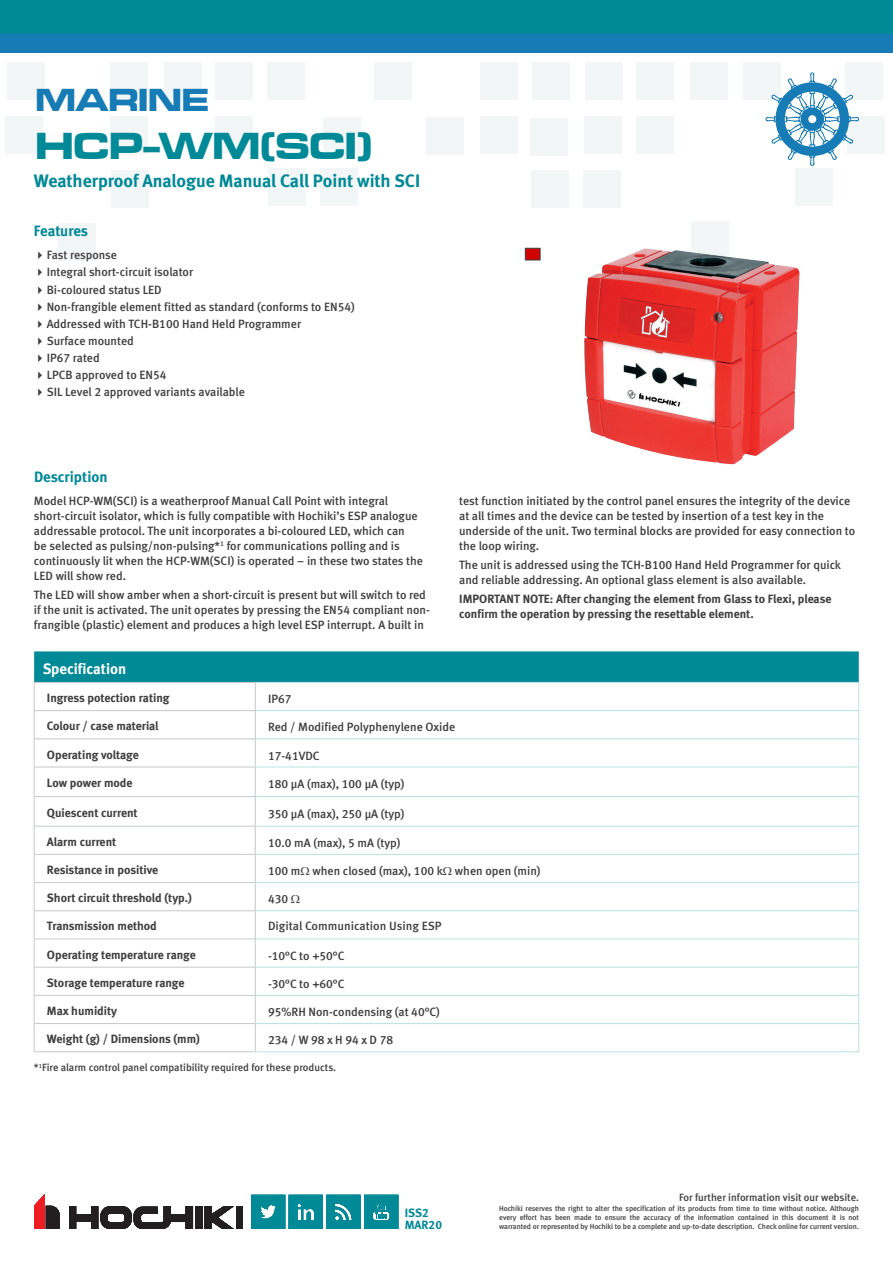
<style>
.page{position:relative;width:893px;height:1263px;background:#fff}
.page>*{position:absolute;margin:0;border:0;box-sizing:border-box;transform-origin:0 0}
.t1{font:39px "Microgramma D Bold Exte";color:#008996}
.t2{font:33px "Microgramma D Bold Exte";color:#177cb5}
.Product_description{font:18px "Meta Bold CE Lf";color:#008996}
.t3{font:15px "Meta Bold CE Lf";letter-spacing:-.005em;color:#008996}
.t4{font:15px "Meta Bold CE Lf";color:#fff}
.Table_-_Headers{font:12px/15px "Meta Medium CELF";color:#3e3e3f}
.Table_-_Headers-2{font:12px/15px "Meta Bold CE Lf";color:#3e3e3f}
.Table_body_text{font:12px "Meta Medium CELF";color:#3e3e3f}
.Table_body_text-2{font:500 12px "Meta Pro";color:#3e3e3f}
.Table_body_text-3{font:12px "Meta Medium CELF";letter-spacing:.205em;color:#3e3e3f}
.t5{font:12px/12px "Meta Bold CE Lf";color:#008996}
.t6{font:10.5px "Meta Medium CELF";color:#3e3e3f}
.t7{font:7.5px/9px "Meta Medium CELF";letter-spacing:-.01em;color:#3e3e3f;text-align:justify}
</style>
<div class="page">
<div style="left:0;top:0;width:893px;height:34px;background:#008996"></div>
<svg style="left:251px;top:1195px;width:147px;height:34px;background:#2298a4"></svg>
<svg style="left:34px;top:1194px;width:25px;height:35px"></svg>
<svg style="left:69px;top:1206px;width:124px;height:23px"></svg>
<div style="left:195px;top:1206px;width:8px;height:23px;background:#231f20"></div>
<svg style="left:205px;top:1206px;width:29px;height:23px"></svg>
<div style="left:236px;top:1206px;width:7px;height:23px;background:#231f20"></div>
<div style="left:691px;top:222px;width:37px;height:37px;background:#f3f6f7"></div>
<div style="left:796px;top:168px;width:37px;height:37px;background:#f3f6f7"></div>
<div style="left:532px;top:170px;width:37px;height:37px;background:#f3f6f7"></div>
<div style="left:480px;top:116px;width:37px;height:37px;background:#f3f6f7"></div>
<div style="left:531px;top:118px;width:37px;height:37px;background:#f3f6f7"></div>
<div style="left:323px;top:117px;width:37px;height:37px;background:#f3f6f7"></div>
<div style="left:426px;top:117px;width:37px;height:37px;background:#f3f6f7"></div>
<div style="left:268px;top:168px;width:37px;height:37px;background:#f3f6f7"></div>
<div style="left:320px;top:168px;width:37px;height:37px;background:#f3f6f7"></div>
<div style="left:583px;top:170px;width:37px;height:37px;background:#f3f6f7"></div>
<div style="left:584px;top:116px;width:37px;height:37px;background:#f3f6f7"></div>
<div style="left:637px;top:63px;width:37px;height:37px;background:#f3f6f7"></div>
<div style="left:690px;top:63px;width:38px;height:37px;background:#f3f6f7"></div>
<div style="left:743px;top:63px;width:37px;height:37px;background:#f3f6f7"></div>
<div style="left:845px;top:63px;width:37px;height:37px;background:#f3f6f7"></div>
<div style="left:847px;top:116px;width:37px;height:37px;background:#f3f6f7"></div>
<div style="left:585px;top:63px;width:37px;height:37px;background:#f3f6f7"></div>
<div style="left:533px;top:63px;width:37px;height:37px;background:#f3f6f7"></div>
<div style="left:480px;top:63px;width:37px;height:37px;background:#f3f6f7"></div>
<div style="left:375px;top:63px;width:37px;height:37px;background:#f3f6f7"></div>
<div style="left:5px;top:116px;width:37px;height:37px;background:#f3f6f7"></div>
<div style="left:111px;top:116px;width:37px;height:37px;background:#f3f6f7"></div>
<div style="left:112px;top:170px;width:37px;height:37px;background:#f3f6f7"></div>
<div style="left:111px;top:63px;width:37px;height:37px;background:#f3f6f7"></div>
<div style="left:164px;top:63px;width:37px;height:37px;background:#f3f6f7"></div>
<div style="left:216px;top:63px;width:37px;height:37px;background:#f3f6f7"></div>
<div style="left:7px;top:63px;width:37px;height:37px;background:#f3f6f7"></div>
<div style="left:267px;top:63px;width:38px;height:37px;background:#f3f6f7"></div>
<div style="left:637px;top:116px;width:37px;height:37px;background:#f3f6f7"></div>
<div style="left:58px;top:224px;width:37px;height:37px;background:#f3f6f7"></div>
<div style="left:215px;top:116px;width:37px;height:37px;background:#f3f6f7"></div>
<hr style="left:34px;top:1051px;width:221px;height:1px;background:#c7c8ca">
<hr style="left:255px;top:1051px;width:604px;height:1px;background:#b8e2e4">
<img style="left:584px;top:248px;width:216px;height:217px">
<div style="left:0;top:34px;width:893px;height:18px;background:#177cb5"></div>
<svg style="left:765px;top:72px;width:94px;height:94px"></svg>
<div style="left:525px;top:248px;width:15px;height:12px;background:#d20001;border:1px solid #3e3e3f"></div>
<svg style="left:34px;top:651px;width:825px;height:400px"></svg>
<p class="t2" style="left:35px;top:77px;width:174px">MARINE</p>
<p class="t1" style="left:35px;top:120px;width:338px">HCP-WM(SCI)</p>
<p class="Product_description" style="left:34px;top:169px;width:388px">Weatherproof Analogue Manual Call Point with SCI</p>
<p class="t3" style="left:34px;top:221px;width:56px">Features</p>
<p class="Table_-_Headers" style="left:47px;top:248px;width:72px">Fast response</p>
<p class="Table_-_Headers" style="left:47px;top:265px;width:148px">Integral short-circuit isolator</p>
<p class="Table_-_Headers" style="left:47px;top:282px;width:116px">Bi-coloured status LED</p>
<p class="Table_-_Headers" style="left:47px;top:299px;width:309px">Non-frangible element fitted as standard (conforms to EN54)</p>
<p class="Table_-_Headers" style="left:47px;top:316px;width:256px">Addressed with TCH-B100 Hand Held Programmer</p>
<p class="Table_-_Headers" style="left:47px;top:333px;width:89px">Surface mounted</p>
<p class="Table_-_Headers" style="left:47px;top:350px;width:55px">IP67 rated</p>
<p class="Table_-_Headers" style="left:47px;top:368px;width:121px">LPCB approved to EN54</p>
<p class="Table_-_Headers" style="left:47px;top:385px;width:200px">SIL Level 2 approved variants available</p>
<p class="t3" style="left:34px;top:467px;width:75px">Description</p>
<p class="Table_-_Headers" style="left:34px;top:493px;width:390px">Model HCP-WM(SCI) is a weatherproof Manual Call Point with integral short-circuit isolator, which is fully compatible with Hochiki’s ESP analogue addressable protocol. The unit incorporates a bi-coloured LED, which can<br>be selected as pulsing/non-pulsing*<sup>1</sup> for communications polling and is continuously lit when the HCP-WM(SCI) is operated – in these two states the LED will show red.</p>
<p class="Table_-_Headers" style="left:34px;top:588px;width:397px">The LED will show amber when a short-circuit is present but will switch to red if the unit is activated. The unit operates by pressing the EN54 compliant non&shy;frangible (plastic) element and produces a high level ESP interrupt. A built in</p>
<p class="Table_-_Headers" style="left:459px;top:493px;width:398px">test function initiated by the control panel ensures the integrity of the device at all times and the device can be tested by insertion of a test key in the underside of the unit. Two terminal blocks are provided for easy connection to the loop wiring.</p>
<p class="Table_-_Headers" style="left:459px;top:558px;width:383px">The unit is addressed using the TCH-B100 Hand Held Programmer for quick and reliable addressing. An optional glass element is also available.</p>
<p class="Table_-_Headers-2" style="left:459px;top:592px;width:374px">IMPORTANT NOTE: After changing the element from Glass to Flexi, please confirm the operation by pressing the resettable element.</p>
<p class="t4" style="left:43px;top:659px;width:85px">Specification</p>
<p class="Table_-_Headers-2" style="left:47px;top:690px;width:124px">Ingress potection rating</p>
<p class="Table_body_text" style="left:268px;top:692px;width:25px">IP67</p>
<p class="Table_-_Headers-2" style="left:47px;top:719px;width:113px">Colour / case material</p>
<p class="Table_body_text" style="left:268px;top:720px;width:189px">Red / Modified Polyphenylene Oxide</p>
<p class="Table_-_Headers-2" style="left:47px;top:747px;width:93px">Operating voltage</p>
<p class="Table_body_text" style="left:268px;top:748px;width:53px">17-41VDC</p>
<p class="Table_-_Headers-2" style="left:47px;top:776px;width:87px">Low power mode</p>
<p class="Table_body_text" style="left:268px;top:777px;width:138px">180 µA (max), 100 µA (typ)</p>
<p class="Table_-_Headers-2" style="left:47px;top:805px;width:92px">Quiescent current</p>
<p class="Table_body_text" style="left:268px;top:806px;width:138px">350 µA (max), 250 µA (typ)</p>
<p class="Table_-_Headers-2" style="left:47px;top:834px;width:71px">Alarm current</p>
<p class="Table_body_text" style="left:268px;top:835px;width:134px">10.0 mA (max), 5 mA (typ)</p>
<p class="Table_-_Headers-2" style="left:47px;top:862px;width:113px">Resistance in positive</p>
<p class="Table_body_text" style="left:268px;top:863px;width:274px">100 m when closed (max), 100 k when open (min)</p>
<p class="Table_-_Headers-2" style="left:47px;top:891px;width:146px">Short circuit threshold (typ.)</p>
<p class="Table_body_text" style="left:268px;top:892px;width:22px">430</p>
<p class="Table_-_Headers-2" style="left:47px;top:919px;width:111px">Transmission method</p>
<p class="Table_body_text-2" style="left:268px;top:917px;width:175px">Digital Communication Using ESP</p>
<p class="Table_-_Headers-2" style="left:47px;top:947px;width:150px">Operating temperature range</p>
<p class="Table_body_text" style="left:268px;top:948px;width:78px">-10°C to +50°C</p>
<p class="Table_-_Headers-2" style="left:47px;top:975px;width:139px">Storage temperature range</p>
<p class="Table_body_text" style="left:268px;top:976px;width:78px">-30°C to +60°C</p>
<p class="Table_-_Headers-2" style="left:47px;top:1003px;width:72px">Max humidity</p>
<p class="Table_body_text" style="left:268px;top:1004px;width:173px">95%RH Non-condensing (at 40°C)</p>
<p class="Table_-_Headers-2" style="left:47px;top:1031px;width:155px">Weight (g) / Dimensions (mm)</p>
<p class="Table_body_text-3" style="left:268px;top:1033px;width:127px">234/W98xH94xD78</p>
<p class="t6" style="left:34px;top:1061px;width:304px">*<sup>1</sup>Fire alarm control panel compatibility required for these products.</p>
<p class="t5" style="left:405px;top:1207px;width:39px">ISS2<br>MAR20</p>
<p class="t6" style="left:679px;top:1191px;width:181px">For further information visit our website.</p>
<p class="t7" style="left:499px;top:1204px;width:361px">Hochiki reserves the right to alter the specification of its products from time to time without notice. Although every effort has been made to ensure the accuracy of the information contained in this document it is not warranted or represented by Hochiki to be a complete and up-to-date description. Check online for current version.</p>
</div>
